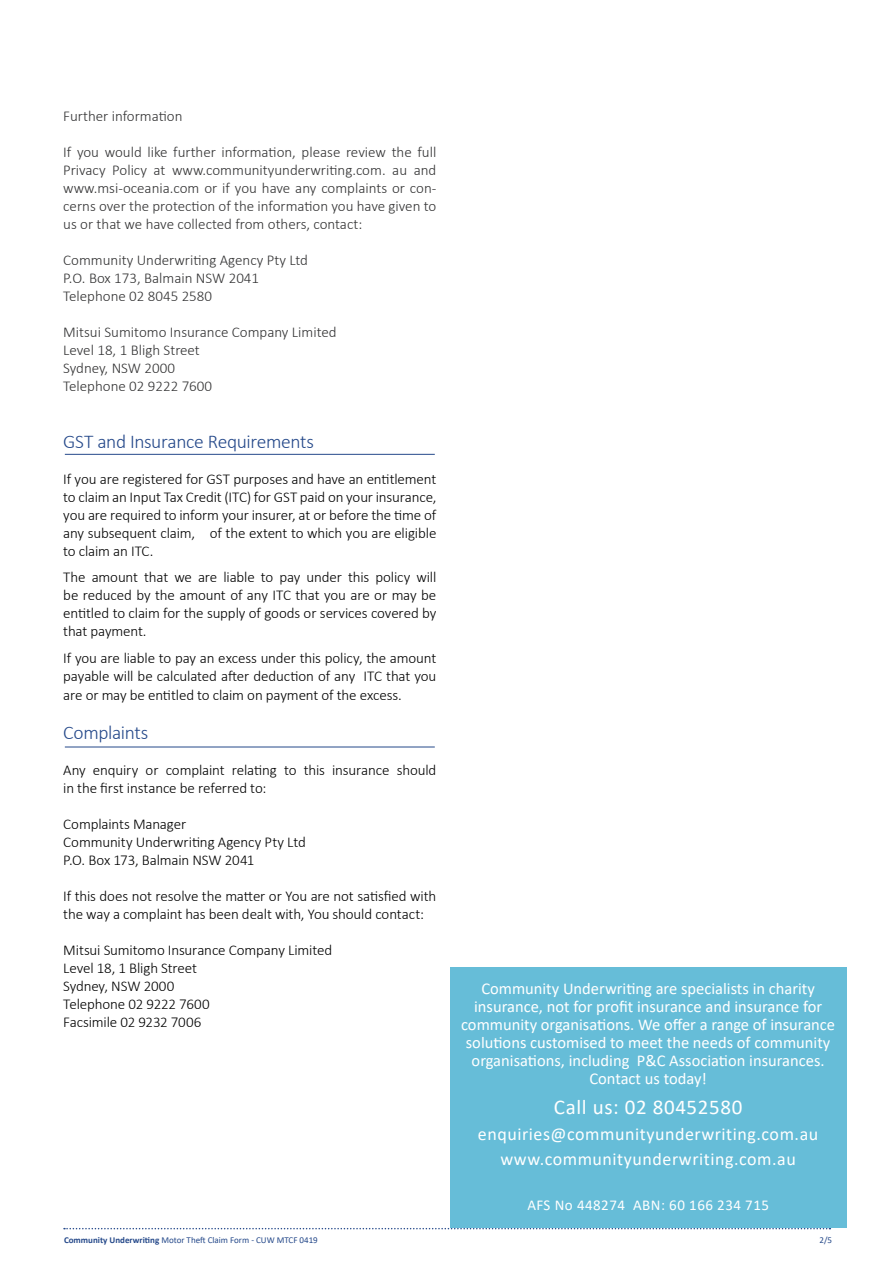
<style>
.page{position:relative;width:893px;height:1263px;background:#fff}
.page>*{position:absolute;margin:0;border:0;box-sizing:border-box;transform-origin:0 0}
.t1{font:21px "Calibri";letter-spacing:.03em;color:#fff}
.t2{font:300 19.5px "Calibri";letter-spacing:-.02em;color:#25498a}
.t3{font:18px/25.5px "Calibri";letter-spacing:.03em;color:#fff;text-align:center}
.t4{font:16.5px/18px "Calibri";color:#fff;text-align:center}
.t5{font:300 15px/18px "Calibri";letter-spacing:-.01em;color:#000}
.t6{font:300 15px/18px "Calibri";color:#333334}
.t7{font:15px "Calibri";letter-spacing:.03em;color:#fff}
.t8{font:9px "Calibri";color:#25498a}
.s1{font-weight:700}
</style>
<div class="page">
<hr style="left:65px;top:747px;width:370px;height:1px;background:#25498a">
<hr style="left:65px;top:454px;width:370px;height:1px;background:#25498a">
<svg style="left:64px;top:1228px;width:766px;height:1px"></svg>
<div style="left:450px;top:968px;width:396px;height:260px;background:#66bdd8"></div>
<p class="t6" style="left:63px;top:107px;width:121px">Further information</p>
<p class="t6" style="left:63px;top:143px;width:375px;text-align:justify">If you would like further information, please review the full Privacy Policy at www.communityunderwriting.com. au and www.msi-oceania.com or if you have any complaints or con&shy;cerns over the protection of the information you have given to us or that we have collected from others, contact:</p>
<p class="t6" style="left:63px;top:251px;width:246px">Community Underwriting Agency Pty Ltd<br>P.O. Box 173, Balmain NSW 2041<br>Telephone 02 8045 2580</p>
<p class="t6" style="left:63px;top:323px;width:275px">Mitsui Sumitomo Insurance Company Limited<br>Level 18, 1 Bligh Street<br>Sydney, NSW 2000<br>Telephone 02 9222 7600</p>
<h2 class="t2" style="left:63px;top:429px;width:252px">GST and Insurance Requirements</h2>
<p class="t5" style="left:63px;top:470px;width:375px;text-align:justify">If you are registered for GST purposes and have an entitlement to claim an Input Tax Credit (ITC) for GST paid on your insurance, you are required to inform your insurer, at or before the time of any subsequent claim, of the extent to which you are eligible to claim an ITC.</p>
<p class="t5" style="left:63px;top:568px;width:375px;text-align:justify">The amount that we are liable to pay under this policy will be reduced by the amount of any ITC that you are or may be entitled to claim for the supply of goods or services covered by that payment.</p>
<p class="t5" style="left:63px;top:649px;width:375px">If you are liable to pay an excess under this policy, the amount payable will be calculated after deduction of any ITC that you</p>
<p class="t5" style="left:63px;top:686px;width:340px">are or may be entitled to claim on payment of the excess.</p>
<h2 class="t2" style="left:63px;top:721px;width:87px">Complaints</h2>
<p class="t5" style="left:63px;top:761px;width:375px">Any enquiry or complaint relating to this insurance should in the first instance be referred to:</p>
<p class="t5" style="left:63px;top:815px;width:244px">Complaints Manager<br>Community Underwriting Agency Pty Ltd<br>P.O. Box 173, Balmain NSW 2041</p>
<p class="t5" style="left:63px;top:887px;width:375px">If this does not resolve the matter or You are not satisfied with the way a complaint has been dealt with, You should contact:</p>
<p class="t5" style="left:63px;top:941px;width:271px">Mitsui Sumitomo Insurance Company Limited<br>Level 18, 1 Bligh Street<br>Sydney, NSW 2000<br>Telephone 02 9222 7600<br>Facsimile 02 9232 7006</p>
<p class="t4" style="left:461px;top:979px;width:375px">Community Underwriting are specialists in charity insurance, not for profit insurance and insurance for community organisations. We offer a range of insurance solutions customised to meet the needs of community organisations, including P&amp;C Association insurances.<br>Contact us today!</p>
<h1 class="t1" style="left:554px;top:1092px;width:190px">Call us: 02 80452580</h1>
<p class="t3" style="left:478px;top:1120px;width:342px">enquiries@communityunderwriting.com.au www.communityunderwriting.com.au</p>
<p class="t7" style="left:527px;top:1194px;width:243px">AFS No 448274 ABN: 60 166 234 715</p>
<p class="t8" style="left:64px;top:1234px;width:255px"><span class="s1">Community Underwriting</span> Motor Theft Claim Form - CUW MTCF 0419</p>
<p class="t8" style="left:819px;top:1234px;width:14px">2/5</p>
</div>
